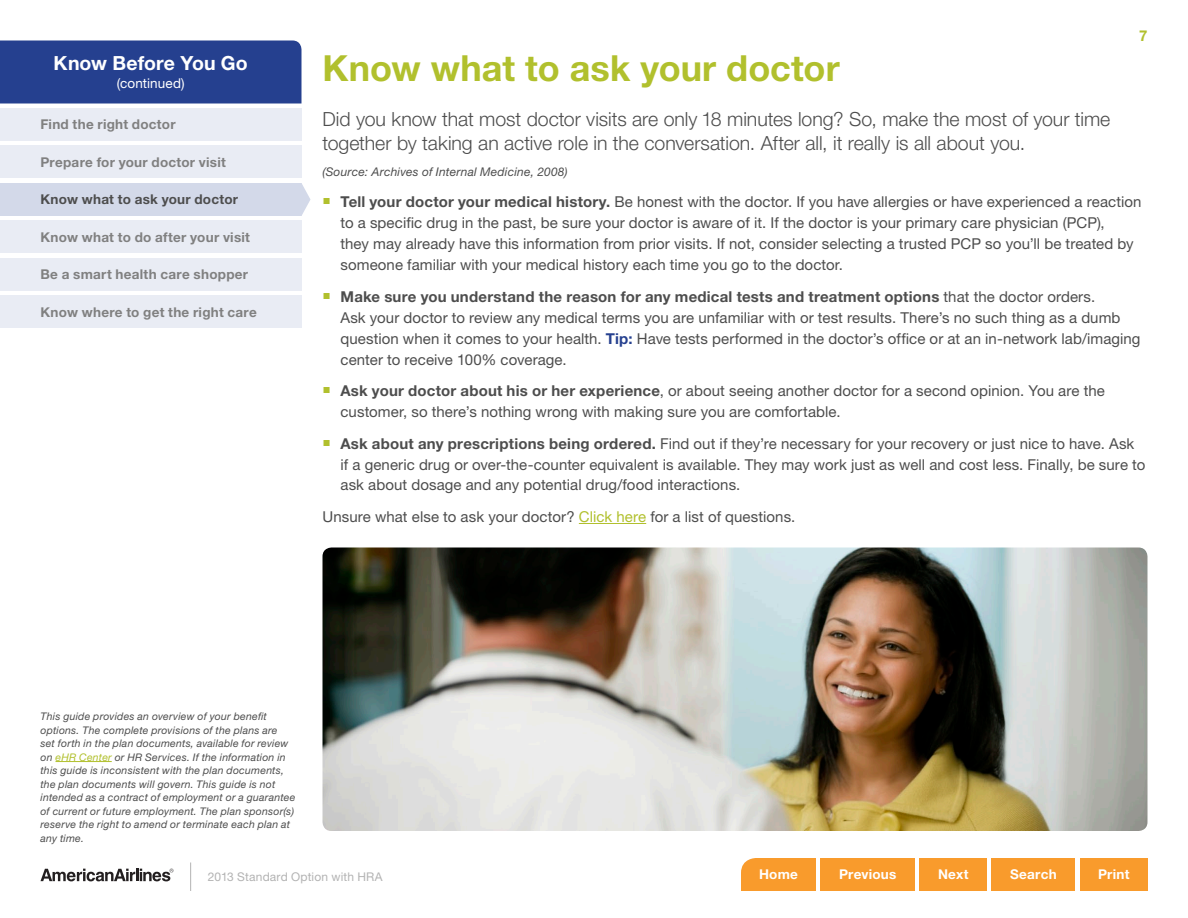
<style>
.page{position:relative;width:1188px;height:918px;background:#fff}
.page>*{position:absolute;margin:0;border:0;box-sizing:border-box;transform-origin:0 0}
.t1{font:700 36px "Helvetica Neue LT Std";color:#b1c02d}
.t2{font:300 19.5px/24px "Helvetica Neue LT Std";letter-spacing:-.005em;color:#4d4d4d}
.t3{font:700 19.5px "Helvetica Neue LT Std";letter-spacing:.005em;color:#fff}
.t4{font:15px/21px "Helvetica Neue LT Std";letter-spacing:.005em;color:#4d4d4d}
.t5{font:700 15px "Helvetica Neue LT Std";color:#b1c02d}
.t6{font:700 13.5px "Helvetica Neue LT Std";letter-spacing:.02em;color:#808080}
.t7{font:700 13.5px "Helvetica Neue LT Std";letter-spacing:.02em;color:#fff}
.t8{font:700 13.5px "Helvetica Neue LT Std";letter-spacing:.02em;color:#4d4d4d}
.t9{font:13.5px "Helvetica Neue LT Std";letter-spacing:.01em;color:#fff}
.t10{font:italic 12px "Helvetica Neue LT Std";letter-spacing:.02em;color:#4d4d4d}
.t11{font:12px "Helvetica Neue LT Std";letter-spacing:.015em;color:#b3b3b3}
.t12{font:italic 10.5px/13.5px "Helvetica Neue LT Std";letter-spacing:.02em;color:#4d4d4d}
.s1{font-family:"Carta Std";color:#b1c02d}
.s2{font-weight:700}
.s3{font-weight:700;color:#25408f}
.s4{color:#b1c02d}
</style>
<div class="page">
<div style="left:920px;top:858px;width:67px;height:33px;background:#f99b2c"></div>
<div style="left:741px;top:858px;width:75px;height:33px;background:#f99b2c"></div>
<div style="left:820px;top:858px;width:95px;height:33px;background:#f99b2c"></div>
<div style="left:1080px;top:858px;width:68px;height:33px;background:#f99b2c"></div>
<div style="left:992px;top:858px;width:84px;height:33px;background:#f99b2c"></div>
<div style="left:0;top:40px;width:302px;height:64px;background:#25408f"></div>
<div style="left:0;top:108px;width:302px;height:33px;background:#e9ecf4"></div>
<div style="left:0;top:220px;width:302px;height:34px;background:#e9ecf4"></div>
<div style="left:0;top:258px;width:302px;height:33px;background:#e9ecf4"></div>
<div style="left:0;top:296px;width:302px;height:32px;background:#e9ecf4"></div>
<div style="left:0;top:146px;width:302px;height:32px;background:#e9ecf4"></div>
<img style="left:322px;top:548px;width:826px;height:283px">
<div style="left:0;top:183px;width:310px;height:33px;background:#d3d9e9"></div>
<svg style="left:41px;top:869px;width:132px;height:12px"></svg>
<svg style="left:190px;top:862px;width:1px;height:29px"></svg>
<hr style="left:56px;top:761px;width:56px;height:1px;background:#b1c02d">
<hr style="left:579px;top:523px;width:67px;height:1px;background:#b1c02d">
<h2 class="t3" style="left:54px;top:51px;width:196px">Know Before You Go</h2>
<p class="t9" style="left:117px;top:75px;width:69px">(continued)</p>
<p class="t6" style="left:40px;top:116px;width:137px">Find the right doctor</p>
<p class="t6" style="left:40px;top:154px;width:187px">Prepare for your doctor visit</p>
<p class="t8" style="left:40px;top:191px;width:199px">Know what to ask your doctor</p>
<p class="t6" style="left:40px;top:229px;width:211px">Know what to do after your visit</p>
<p class="t6" style="left:40px;top:266px;width:209px">Be a smart health care shopper</p>
<p class="t6" style="left:40px;top:304px;width:218px">Know where to get the right care</p>
<p class="t5" style="left:1139px;top:26px;width:10px">7</p>
<h1 class="t1" style="left:322px;top:46px;width:519px">Know what to ask your doctor</h1>
<h2 class="t2" style="left:322px;top:107px;width:789px">Did you know that most doctor visits are only 18 minutes long? So, make the most of your time together by taking an active role in the conversation. After all, it really is all about you.</h2>
<p class="t10" style="left:322px;top:164px;width:247px">(Source: Archives of Internal Medicine, 2008)</p>
<p class="t4" style="left:340px;top:191px;width:802px;text-indent:-18px"><span class="s1">■</span> <span class="s2">Tell your doctor your medical history.</span> Be honest with the doctor. If you have allergies or have experienced a reaction to a specific drug in the past, be sure your doctor is aware of it. If the doctor is your primary care physician (PCP),<br>they may already have this information from prior visits. If not, consider selecting a trusted PCP so you’ll be treated by someone familiar with your medical history each time you go to the doctor.</p>
<p class="t4" style="left:340px;top:285px;width:802px;text-indent:-18px"><span class="s1">■</span> <span class="s2">Make sure you understand the reason for any medical tests and treatment options</span> that the doctor orders.<br>Ask your doctor to review any medical terms you are unfamiliar with or test results. There’s no such thing as a dumb question when it comes to your health. <span class="s3">Tip:</span> Have tests performed in the doctor’s office or at an in-network lab/imaging center to receive 100% coverage.</p>
<p class="t4" style="left:340px;top:380px;width:766px;text-indent:-18px"><span class="s1">■</span> <span class="s2">Ask your doctor about his or her experience</span>, or about seeing another doctor for a second opinion. You are the customer, so there’s nothing wrong with making sure you are comfortable.</p>
<p class="t4" style="left:340px;top:432px;width:806px;text-indent:-18px"><span class="s1">■</span> <span class="s2">Ask about any prescriptions being ordered.</span> Find out if they’re necessary for your recovery or just nice to have. Ask if a generic drug or over-the-counter equivalent is available. They may work just as well and cost less. Finally, be sure to ask about dosage and any potential drug/food interactions.</p>
<p class="t4" style="left:322px;top:506px;width:474px">Unsure what else to ask your doctor? <span class="s4">Click here</span> for a list of questions.</p>
<p class="t12" style="left:40px;top:709px;width:256px">This guide provides an overview of your benefit options. The complete provisions of the plans are<br>set forth in the plan documents, available for review on <span class="s4">eHR Center</span> or HR Services. If the information in this guide is inconsistent with the plan documents, the plan documents will govern. This guide is not intended as a contract of employment or a guarantee of current or future employment. The plan sponsor(s) reserve the right to amend or terminate each plan at any time.</p>
<p class="t11" style="left:208px;top:870px;width:176px">2013 Standard Option with HRA</p>
<p class="t7" style="left:759px;top:866px;width:40px">Home</p>
<p class="t7" style="left:839px;top:866px;width:59px">Previous</p>
<p class="t7" style="left:938px;top:866px;width:32px">Next</p>
<p class="t7" style="left:1010px;top:866px;width:48px">Search</p>
<p class="t7" style="left:1098px;top:866px;width:33px">Print</p>
</div>
